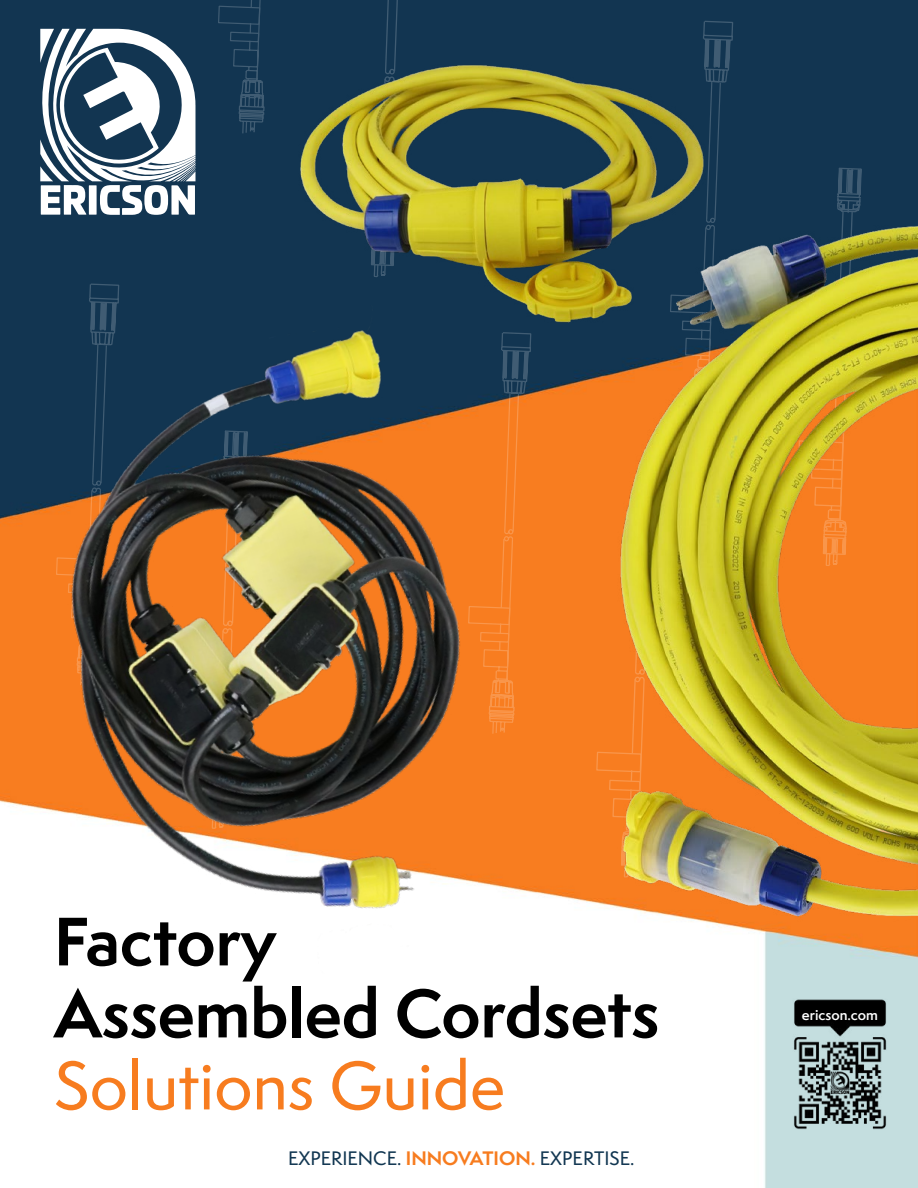
<style>
.page{position:relative;width:918px;height:1188px;background:#fff}
.page>*{position:absolute;margin:0;border:0;box-sizing:border-box;transform-origin:0 0}
.t1{font:700 63px/72px "Semplicita Pro";color:#000}
.t2{font:500 63px "Semplicita Pro";color:#f77c1f}
.t3{font:500 18px "Semplicita Pro";color:#113651}
.t4{font:600 13.5px "Semplicita Pro";color:#fff}
.s1{font-weight:700;color:#f77c1f}
</style>
<div class="page">
<img style="left:0;top:0;width:918px;height:1188px">
<svg style="left:669px;top:20px;width:65px;height:27px;background:#183a55"></svg>
<div style="left:345px;top:0;width:64px;height:47px;background:#123551"></div>
<svg style="left:217px;top:0;width:48px;height:135px;background:#183a55"></svg>
<img style="left:774px;top:999px;width:131px;height:131px">
<svg style="left:40px;top:29px;width:156px;height:186px"></svg>
<img style="left:256px;top:47px;width:517px;height:244px">
<img style="left:0;top:291px;width:541px;height:732px">
<img style="left:521px;top:164px;width:397px;height:810px">
<div style="left:803px;top:1005px;width:74px;height:17px;background:#000"></div>
<h1 class="t1" style="left:54px;top:905px;width:607px">Factory<br>Assembled Cordsets</h1>
<h1 class="t2" style="left:54px;top:1041px;width:453px">Solutions Guide</h1>
<p class="t3" style="left:288px;top:1146px;width:348px">EXPERIENCE. <span class="s1">INNOVATION.</span> EXPERTISE.</p>
<p class="t4" style="left:802px;top:1005px;width:77px">ericson.com</p>
</div>
